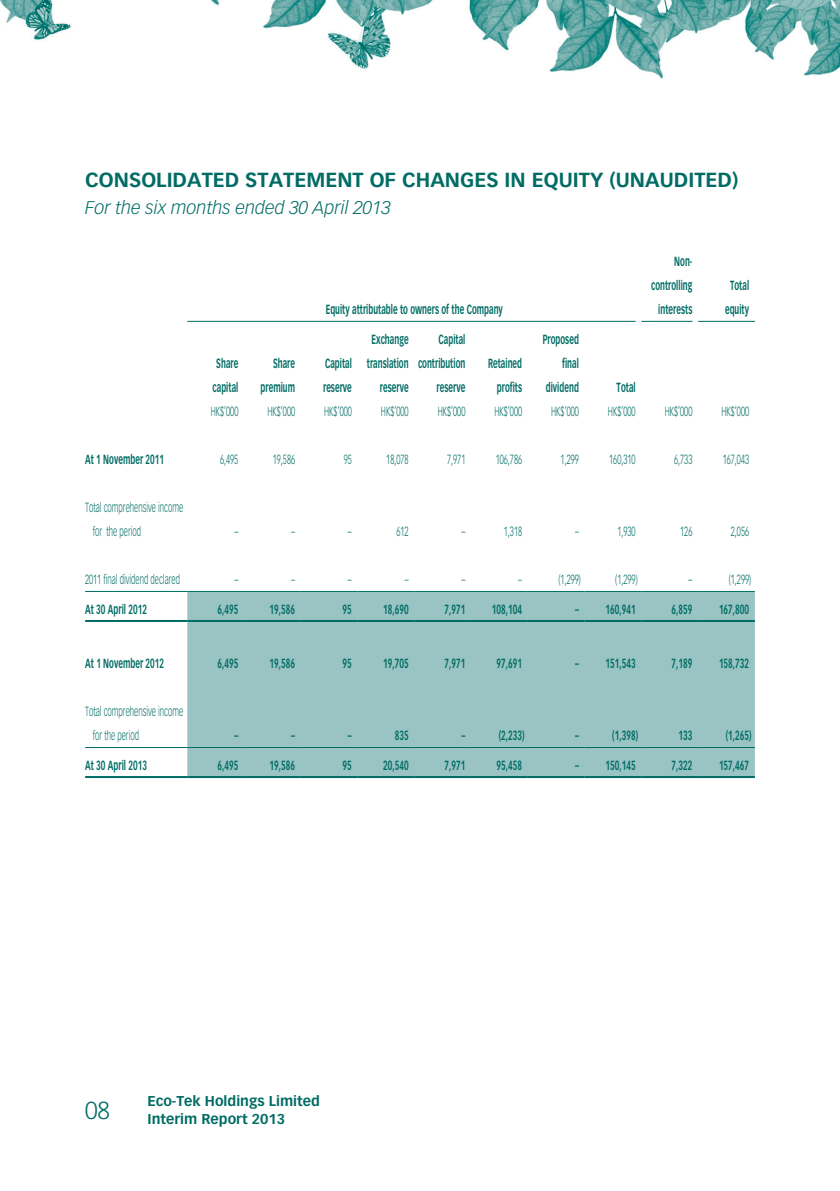
<style>
.page{position:relative;width:840px;height:1191px;background:#fff}
.page>*{position:absolute;margin:0;border:0;box-sizing:border-box;transform-origin:0 0}
.t1{font:300 24px "Vectora LT Std";color:#006c64}
.t2{font:700 20px "Vectora LT Std";letter-spacing:.005em;color:#006c64}
.t3{font:italic 300 18px "Vectora LT Std";color:#006c64}
.t4{font:700 14px "Vectora LT Std";color:#006c64}
.t5{font:700 13px/24px "Vectora LT Std";letter-spacing:.005em;color:#006c64;text-align:right;scale:.6 1}
.t6{font:300 13px/24px "Vectora LT Std";color:#006c64;scale:.6 1}
</style>
<div class="page">
<img style="left:0;top:0;width:839px;height:779px">
<div style="left:187px;top:592px;width:567px;height:184px;background:#99c4c3"></div>
<div style="left:187px;top:748px;width:567px;height:24px;background:#99c4c3"></div>
<hr style="left:187px;top:321px;width:448px;height:1px;background:#006c64">
<hr style="left:641px;top:321px;width:51px;height:1px;background:#006c64">
<hr style="left:697px;top:321px;width:57px;height:1px;background:#006c64">
<hr style="left:85px;top:591px;width:102px;height:1px;background:#006c64">
<hr style="left:187px;top:591px;width:57px;height:1px;background:#006c64">
<hr style="left:244px;top:591px;width:56px;height:1px;background:#006c64">
<hr style="left:300px;top:591px;width:57px;height:1px;background:#006c64">
<hr style="left:357px;top:591px;width:57px;height:1px;background:#006c64">
<hr style="left:414px;top:591px;width:57px;height:1px;background:#006c64">
<hr style="left:471px;top:591px;width:56px;height:1px;background:#006c64">
<hr style="left:527px;top:591px;width:57px;height:1px;background:#006c64">
<hr style="left:584px;top:591px;width:57px;height:1px;background:#006c64">
<hr style="left:641px;top:591px;width:56px;height:1px;background:#006c64">
<hr style="left:697px;top:591px;width:57px;height:1px;background:#006c64">
<hr style="left:85px;top:620px;width:102px;height:2px;background:#006c64">
<hr style="left:187px;top:620px;width:57px;height:2px;background:#006c64">
<hr style="left:244px;top:620px;width:56px;height:2px;background:#006c64">
<hr style="left:300px;top:620px;width:57px;height:2px;background:#006c64">
<hr style="left:357px;top:620px;width:57px;height:2px;background:#006c64">
<hr style="left:414px;top:620px;width:57px;height:2px;background:#006c64">
<hr style="left:471px;top:620px;width:56px;height:2px;background:#006c64">
<hr style="left:527px;top:620px;width:57px;height:2px;background:#006c64">
<hr style="left:584px;top:620px;width:57px;height:2px;background:#006c64">
<hr style="left:641px;top:620px;width:56px;height:2px;background:#006c64">
<hr style="left:697px;top:620px;width:57px;height:2px;background:#006c64">
<hr style="left:85px;top:747px;width:102px;height:1px;background:#006c64">
<hr style="left:187px;top:747px;width:57px;height:1px;background:#006c64">
<hr style="left:244px;top:747px;width:56px;height:1px;background:#006c64">
<hr style="left:300px;top:747px;width:57px;height:1px;background:#006c64">
<hr style="left:357px;top:747px;width:57px;height:1px;background:#006c64">
<hr style="left:414px;top:747px;width:57px;height:1px;background:#006c64">
<hr style="left:471px;top:747px;width:56px;height:1px;background:#006c64">
<hr style="left:527px;top:747px;width:57px;height:1px;background:#006c64">
<hr style="left:584px;top:747px;width:57px;height:1px;background:#006c64">
<hr style="left:641px;top:747px;width:56px;height:1px;background:#006c64">
<hr style="left:697px;top:747px;width:57px;height:1px;background:#006c64">
<hr style="left:85px;top:776px;width:102px;height:2px;background:#006c64">
<hr style="left:187px;top:776px;width:57px;height:2px;background:#006c64">
<hr style="left:244px;top:776px;width:56px;height:2px;background:#006c64">
<hr style="left:300px;top:776px;width:57px;height:2px;background:#006c64">
<hr style="left:357px;top:776px;width:57px;height:2px;background:#006c64">
<hr style="left:414px;top:776px;width:57px;height:2px;background:#006c64">
<hr style="left:471px;top:776px;width:56px;height:2px;background:#006c64">
<hr style="left:527px;top:776px;width:57px;height:2px;background:#006c64">
<hr style="left:584px;top:776px;width:57px;height:2px;background:#006c64">
<hr style="left:641px;top:776px;width:56px;height:2px;background:#006c64">
<hr style="left:697px;top:776px;width:57px;height:2px;background:#006c64">
<h2 class="t2" style="left:85px;top:167px;width:654px">CONSOLIDATED STATEMENT OF CHANGES IN EQUITY (UNAUDITED)</h2>
<h3 class="t3" style="left:85px;top:197px;width:307px">For the six months ended 30 April 2013</h3>
<p class="t5" style="left:325px;top:297px;width:297px">Equity attributable to owners of the Company</p>
<p class="t5" style="left:212px;top:351px;width:44px;text-align:left">Share capital</p>
<p class="t5" style="left:260px;top:351px;width:59px">Share premium</p>
<p class="t5" style="left:323px;top:351px;width:49px;text-align:left">Capital reserve</p>
<p class="t5" style="left:367px;top:327px;width:71px">Exchange translation reserve</p>
<p class="t5" style="left:418px;top:327px;width:80px">Capital contribution reserve</p>
<p class="t5" style="left:487px;top:351px;width:58px">Retained profits</p>
<p class="t5" style="left:542px;top:327px;width:62px">Proposed final dividend</p>
<p class="t5" style="left:650px;top:249px;width:70px">Non&shy;controlling interests</p>
<p class="t5" style="left:616px;top:375px;width:33px">Total</p>
<p class="t5" style="left:724px;top:273px;width:42px;text-align:center">Total equity</p>
<p class="t6" style="left:210px;top:399px;width:48px">HK$’000</p>
<p class="t6" style="left:267px;top:399px;width:48px">HK$’000</p>
<p class="t6" style="left:324px;top:399px;width:48px">HK$’000</p>
<p class="t6" style="left:381px;top:399px;width:48px">HK$’000</p>
<p class="t6" style="left:437px;top:399px;width:48px">HK$’000</p>
<p class="t6" style="left:494px;top:399px;width:48px">HK$’000</p>
<p class="t6" style="left:551px;top:399px;width:48px">HK$’000</p>
<p class="t6" style="left:607px;top:399px;width:48px">HK$’000</p>
<p class="t6" style="left:664px;top:399px;width:48px">HK$’000</p>
<p class="t6" style="left:721px;top:399px;width:48px">HK$’000</p>
<p class="t5" style="left:85px;top:447px;width:133px">At 1 November 2011</p>
<p class="t6" style="left:220px;top:447px;width:32px">6,495</p>
<p class="t6" style="left:272px;top:447px;width:39px">19,586</p>
<p class="t6" style="left:343px;top:447px;width:15px">95</p>
<p class="t6" style="left:386px;top:447px;width:39px">18,078</p>
<p class="t6" style="left:447px;top:447px;width:32px">7,971</p>
<p class="t6" style="left:495px;top:447px;width:46px">106,786</p>
<p class="t6" style="left:560px;top:447px;width:32px">1,299</p>
<p class="t6" style="left:609px;top:447px;width:46px">160,310</p>
<p class="t6" style="left:673px;top:447px;width:32px">6,733</p>
<p class="t6" style="left:722px;top:447px;width:46px">167,043</p>
<p class="t6" style="left:93px;top:495px;width:152px;text-indent:-8px">Total comprehensive income for the period</p>
<p class="t6" style="left:234px;top:519px;width:8px">–</p>
<p class="t6" style="left:291px;top:519px;width:8px">–</p>
<p class="t6" style="left:348px;top:519px;width:8px">–</p>
<p class="t6" style="left:396px;top:519px;width:22px">612</p>
<p class="t6" style="left:461px;top:519px;width:8px">–</p>
<p class="t6" style="left:503px;top:519px;width:32px">1,318</p>
<p class="t6" style="left:574px;top:519px;width:8px">–</p>
<p class="t6" style="left:617px;top:519px;width:32px">1,930</p>
<p class="t6" style="left:679px;top:519px;width:22px">126</p>
<p class="t6" style="left:730px;top:519px;width:32px">2,056</p>
<p class="t6" style="left:85px;top:567px;width:160px">2011 final dividend declared</p>
<p class="t6" style="left:234px;top:567px;width:8px">–</p>
<p class="t6" style="left:291px;top:567px;width:8px">–</p>
<p class="t6" style="left:348px;top:567px;width:8px">–</p>
<p class="t6" style="left:404px;top:567px;width:8px">–</p>
<p class="t6" style="left:461px;top:567px;width:8px">–</p>
<p class="t6" style="left:518px;top:567px;width:8px">–</p>
<p class="t6" style="left:558px;top:567px;width:39px">(1,299)</p>
<p class="t6" style="left:615px;top:567px;width:39px">(1,299)</p>
<p class="t6" style="left:688px;top:567px;width:8px">–</p>
<p class="t6" style="left:728px;top:567px;width:39px">(1,299)</p>
<p class="t5" style="left:85px;top:597px;width:105px">At 30 April 2012</p>
<p class="t5" style="left:217px;top:597px;width:36px">6,495</p>
<p class="t5" style="left:269px;top:597px;width:44px">19,586</p>
<p class="t5" style="left:342px;top:597px;width:17px">95</p>
<p class="t5" style="left:383px;top:597px;width:44px">18,690</p>
<p class="t5" style="left:444px;top:597px;width:36px">7,971</p>
<p class="t5" style="left:491px;top:597px;width:52px">108,104</p>
<p class="t5" style="left:574px;top:597px;width:103px">– 160,941</p>
<p class="t5" style="left:671px;top:597px;width:36px">6,859</p>
<p class="t5" style="left:718px;top:597px;width:52px">167,800</p>
<p class="t5" style="left:85px;top:651px;width:133px">At 1 November 2012</p>
<p class="t5" style="left:217px;top:651px;width:36px">6,495</p>
<p class="t5" style="left:269px;top:651px;width:44px">19,586</p>
<p class="t5" style="left:342px;top:651px;width:17px">95</p>
<p class="t5" style="left:383px;top:651px;width:44px">19,705</p>
<p class="t5" style="left:444px;top:651px;width:36px">7,971</p>
<p class="t5" style="left:496px;top:651px;width:44px">97,691</p>
<p class="t5" style="left:574px;top:651px;width:103px">– 151,543</p>
<p class="t5" style="left:671px;top:651px;width:36px">7,189</p>
<p class="t5" style="left:718px;top:651px;width:52px">158,732</p>
<p class="t6" style="left:93px;top:699px;width:152px;text-indent:-8px">Total comprehensive income for the period</p>
<p class="t5" style="left:234px;top:723px;width:8px">–</p>
<p class="t5" style="left:291px;top:723px;width:8px">–</p>
<p class="t5" style="left:348px;top:723px;width:8px">–</p>
<p class="t5" style="left:394px;top:723px;width:25px">835</p>
<p class="t5" style="left:461px;top:723px;width:8px">–</p>
<p class="t5" style="left:498px;top:723px;width:45px">(2,233)</p>
<p class="t5" style="left:574px;top:723px;width:8px">–</p>
<p class="t5" style="left:612px;top:723px;width:45px">(1,398)</p>
<p class="t5" style="left:678px;top:723px;width:25px">133</p>
<p class="t5" style="left:725px;top:723px;width:45px">(1,265)</p>
<p class="t5" style="left:85px;top:753px;width:105px">At 30 April 2013</p>
<p class="t5" style="left:217px;top:753px;width:36px">6,495</p>
<p class="t5" style="left:269px;top:753px;width:44px">19,586</p>
<p class="t5" style="left:342px;top:753px;width:17px">95</p>
<p class="t5" style="left:383px;top:753px;width:44px">20,540</p>
<p class="t5" style="left:444px;top:753px;width:36px">7,971</p>
<p class="t5" style="left:496px;top:753px;width:44px">95,458</p>
<p class="t5" style="left:574px;top:753px;width:103px">– 150,145</p>
<p class="t5" style="left:671px;top:753px;width:36px">7,322</p>
<p class="t5" style="left:718px;top:753px;width:52px">157,467</p>
<h1 class="t1" style="left:85px;top:1096px;width:26px">08</h1>
<p class="t4" style="left:147px;top:1092px;width:174px">Eco-Tek Holdings Limited</p>
<p class="t4" style="left:147px;top:1110px;width:139px">Interim Report 2013</p>
</div>
